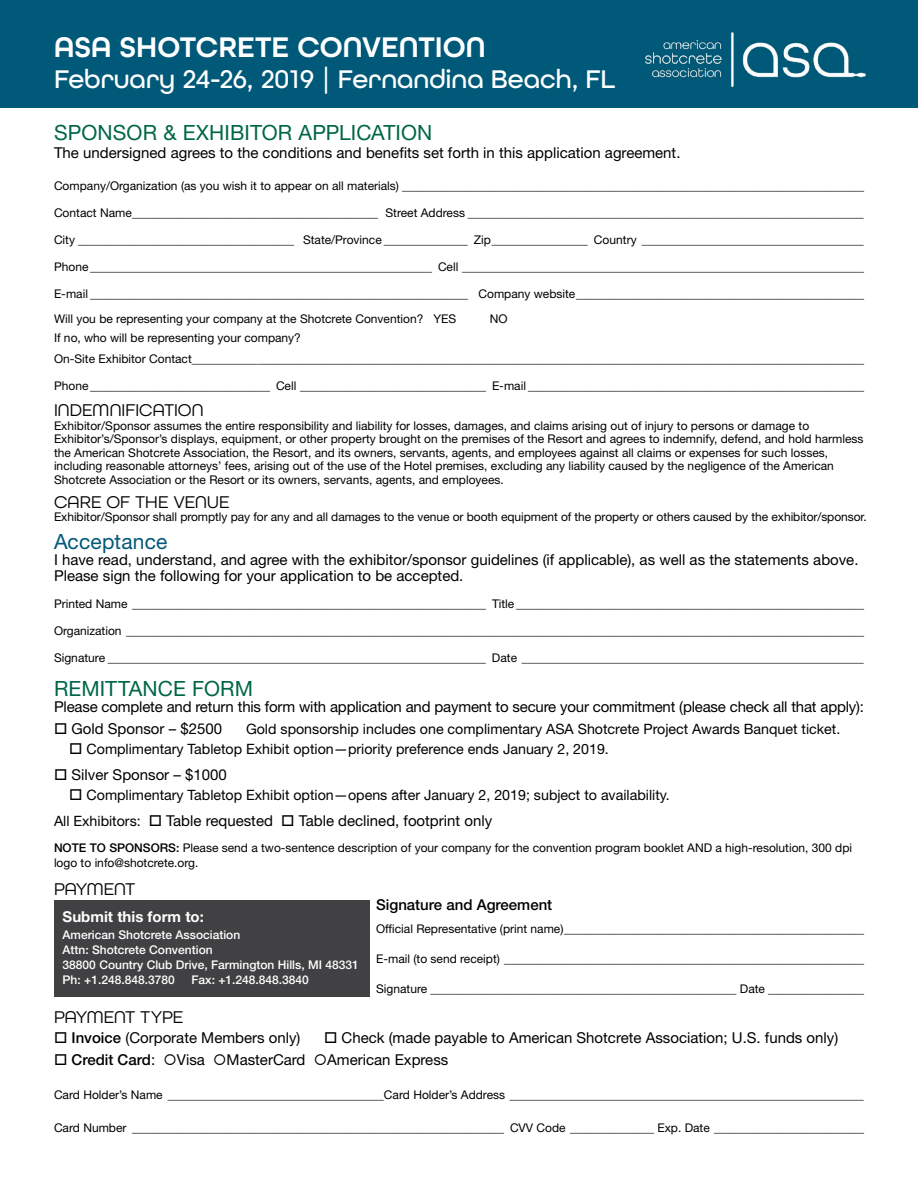
<style>
.page{position:relative;width:918px;height:1188px;background:#fff}
.page>*{position:absolute;margin:0;border:0;box-sizing:border-box;transform-origin:0 0}
.t1{font:600 30px "All Round Gothic";color:#fff}
.t2{font:500 27px "All Round Gothic";letter-spacing:-.005em;color:#fff}
.t3{font:21px "Helvetica Neue LT Std";letter-spacing:.005em;color:#006648}
.t4{font:21px "Helvetica Neue LT Std";letter-spacing:.01em;color:#005978}
.t5{font:18px "All Round Gothic";letter-spacing:-.005em;color:#000}
.t6{font:18px "All Round Gothic";letter-spacing:-.025em;color:#000}
.t7{font:15px/16.2px "Helvetica Neue LT Std";color:#000}
.t8{font:500 15px "Helvetica Neue LT Std";color:#000}
.t9{font:700 15px "Helvetica Neue LT Std";color:#fff}
.t10{font:14.25px "Helvetica Neue LT Std";color:#000}
.t11{font:12px/13.5px "Helvetica Neue LT Std";color:#000}
.t12{font:500 12px/15px "Helvetica Neue LT Std";color:#fff}
.s1{font-size:14.25px}
.s2{font-weight:500}
</style>
<div class="page">
<div style="left:0;top:0;width:918px;height:108px;background:#005978"></div>
<div style="left:54px;top:901px;width:315px;height:96px;background:#414042"></div>
<img style="left:645px;top:32px;width:221px;height:56px">
<h1 class="t1" style="left:54px;top:29px;width:433px">ASA SHOTCRETE CONVENTION</h1>
<h2 class="t2" style="left:54px;top:63px;width:563px">February 24-26, 2019 | Fernandina Beach, FL</h2>
<h3 class="t3" style="left:54px;top:120px;width:380px">SPONSOR &amp; EXHIBITOR APPLICATION</h3>
<p class="t7" style="left:54px;top:145px;width:628px">The undersigned agrees to the conditions and benefits set forth in this application agreement.</p>
<p class="t11" style="left:54px;top:179px;width:811px">Company/Organization (as you wish it to appear on all materials) _____________________________________________________________________________</p>
<p class="t11" style="left:54px;top:206px;width:811px">Contact Name_________________________________________ Street Address __________________________________________________________________</p>
<p class="t11" style="left:54px;top:233px;width:811px">City ____________________________________ State/Province ______________ Zip________________ Country _____________________________________</p>
<p class="t11" style="left:54px;top:260px;width:811px">Phone_________________________________________________________ Cell ___________________________________________________________________</p>
<p class="t11" style="left:54px;top:281px;width:811px;line-height:24.8px">E-mail _______________________________________________________________ Company website________________________________________________<br>Will you be representing your company at the Shotcrete Convention? YES</p>
<p class="t11" style="left:490px;top:311px;width:19px">NO</p>
<p class="t11" style="left:54px;top:328px;width:811px;line-height:20.2px">If no, who will be representing your company?<br>On-Site Exhibitor Contact________________________________________________________________________________________________________________</p>
<p class="t11" style="left:54px;top:378px;width:811px">Phone______________________________ Cell _______________________________ E-mail ________________________________________________________</p>
<h3 class="t5" style="left:54px;top:399px;width:151px">INDEMNIFICATION</h3>
<p class="t11" style="left:54px;top:418px;width:811px">Exhibitor/Sponsor assumes the entire responsibility and liability for losses, damages, and claims arising out of injury to persons or damage to Exhibitor’s/Sponsor’s displays, equipment, or other property brought on the premises of the Resort and agrees to indemnify, defend, and hold harmless the American Shotcrete Association, the Resort, and its owners, servants, agents, and employees against all claims or expenses for such losses, including reasonable attorneys’ fees, arising out of the use of the Hotel premises, excluding any liability caused by the negligence of the American Shotcrete Association or the Resort or its owners, servants, agents, and employees.</p>
<h3 class="t5" style="left:54px;top:491px;width:177px">CARE OF THE VENUE</h3>
<p class="t11" style="left:54px;top:510px;width:814px">Exhibitor/Sponsor shall promptly pay for any and all damages to the venue or booth equipment of the property or others caused by the exhibitor/sponsor.</p>
<h3 class="t4" style="left:54px;top:529px;width:115px">Acceptance</h3>
<p class="t7" style="left:54px;top:551px;width:806px">I have read, understand, and agree with the exhibitor/sponsor guidelines (if applicable), as well as the statements above.<br>Please sign the following for your application to be accepted.</p>
<p class="t11" style="left:54px;top:597px;width:811px">Printed Name ___________________________________________________________ Title__________________________________________________________</p>
<p class="t11" style="left:54px;top:624px;width:811px">Organization ___________________________________________________________________________________________________________________________</p>
<p class="t11" style="left:54px;top:651px;width:811px">Signature _______________________________________________________________ Date _________________________________________________________</p>
<h3 class="t3" style="left:54px;top:676px;width:201px">REMITTANCE FORM</h3>
<p class="t7" style="left:54px;top:698px;width:812px">Please complete and return this form with application and payment to secure your commitment (please check all that apply):</p>
<p class="t7" style="left:54px;top:721px;width:170px">□ Gold Sponsor – $2500</p>
<p class="t10" style="left:246px;top:721px;width:596px">Gold sponsorship includes one complimentary ASA Shotcrete Project Awards Banquet ticket.</p>
<p class="t10" style="left:69px;top:740px;width:541px">□ Complimentary Tabletop Exhibit option—priority preference ends January 2, 2019.</p>
<p class="t7" style="left:54px;top:766px;width:174px">□ Silver Sponsor – $1000</p>
<p class="t10" style="left:69px;top:786px;width:602px">□ Complimentary Tabletop Exhibit option—opens after January 2, 2019; subject to availability.</p>
<p class="t7" style="left:54px;top:812px;width:440px"><span class="s1">All Exhibitors:</span> □ Table requested □ Table declined, footprint only</p>
<p class="t11" style="left:54px;top:840px;width:800px;line-height:15px"><span class="s2">NOTE TO SPONSORS:</span> Please send a two-sentence description of your company for the convention program booklet AND a high-resolution, 300 dpi logo to info@shotcrete.org.</p>
<h3 class="t6" style="left:54px;top:879px;width:83px">PAYMENT</h3>
<p class="t9" style="left:63px;top:908px;width:143px">Submit this form to:</p>
<p class="t12" style="left:63px;top:927px;width:298px">American Shotcrete Association<br>Attn: Shotcrete Convention<br>38800 Country Club Drive, Farmington Hills, MI 48331<br>Ph: +1.248.848.3780</p>
<p class="t8" style="left:376px;top:896px;width:178px">Signature and Agreement</p>
<p class="t11" style="left:376px;top:922px;width:489px">Official Representative (print name)__________________________________________________</p>
<p class="t11" style="left:376px;top:952px;width:489px">E-mail (to send receipt) ____________________________________________________________</p>
<p class="t11" style="left:376px;top:982px;width:489px">Signature ___________________________________________________ Date ________________</p>
<p class="t12" style="left:191px;top:972px;width:119px">Fax: +1.248.848.3840</p>
<h3 class="t5" style="left:54px;top:1006px;width:131px">PAYMENT TYPE</h3>
<p class="t7" style="left:54px;top:1030px;width:248px">□ <span class="s2">Invoice</span> (Corporate Members only)</p>
<p class="t7" style="left:324px;top:1030px;width:516px">□ Check (made payable to American Shotcrete Association; U.S. funds only)</p>
<p class="t7" style="left:54px;top:1051px;width:396px">□ <span class="s2">Credit Card</span>: ○Visa ○MasterCard ○American Express</p>
<p class="t11" style="left:54px;top:1088px;width:811px">Card Holder’s Name ____________________________________Card Holder’s Address ___________________________________________________________</p>
<p class="t11" style="left:54px;top:1121px;width:811px">Card Number ______________________________________________________________ CVV Code ______________ Exp. Date _________________________</p>
</div>
